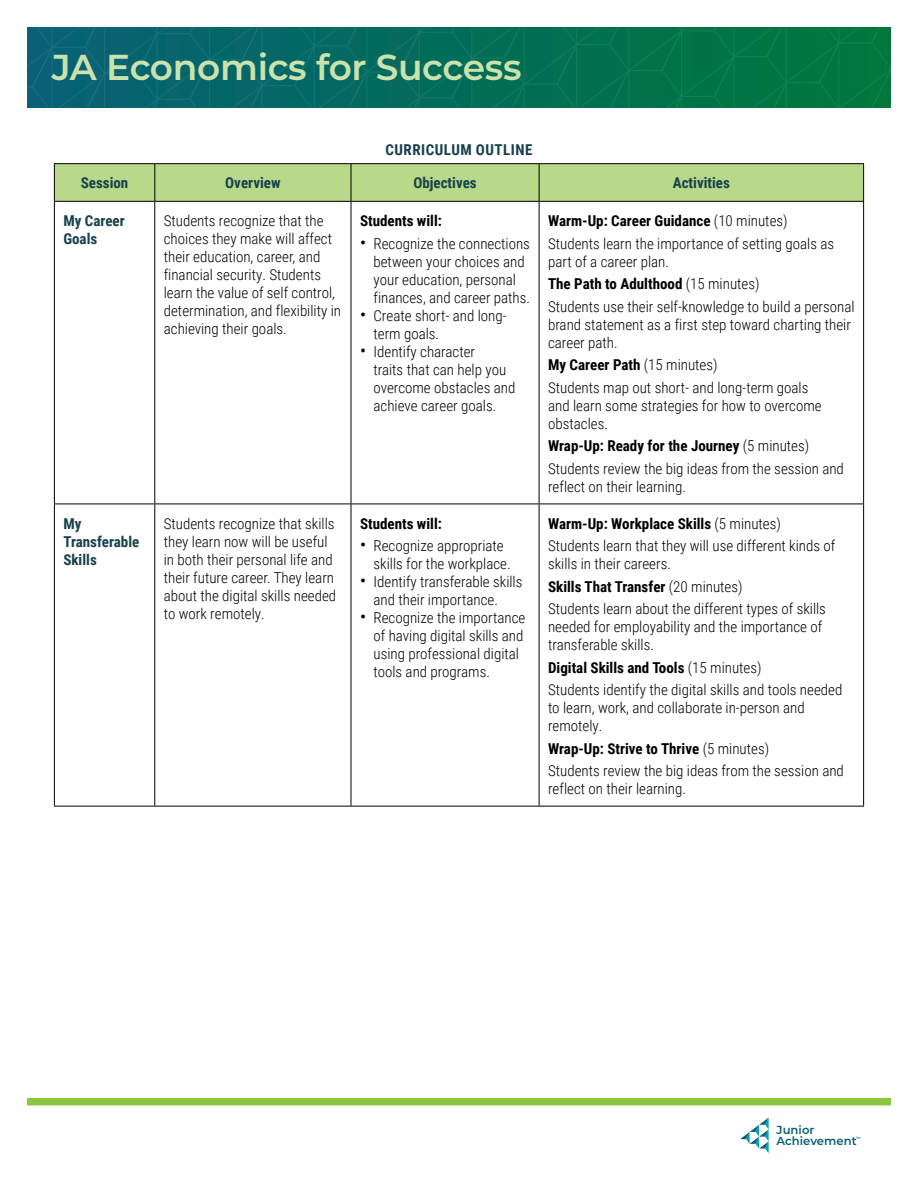
<style>
.page{position:relative;width:918px;height:1188px;background:#fff}
.page>*{position:absolute;margin:0;border:0;box-sizing:border-box;transform-origin:0 0}
.H2_smaller{font:600 36px "Montserrat";letter-spacing:-.01em;color:#cae2ad}
.table_body{font:300 15px/18px "Roboto Condensed";color:#000}
.table_body-2{font:700 15px "Roboto Condensed";color:#000}
.table_col_head{font:700 15px "Roboto Condensed";color:#18404d}
.table_col_head_fl_left{font:700 15px/18px "Roboto Condensed";color:#18404d}
.table_title{font:700 15px "Roboto Condensed";letter-spacing:.035em;color:#18404d}
.t1{font:600 11.7px/11.7px "Montserrat";color:#085f77}
.t2{font:600 4.5px "Montserrat";color:#085f77}
.s1{font-weight:300}
.s2{font-weight:400;font-size:18px}
</style>
<div class="page">
<svg style="left:740px;top:1118px;width:29px;height:35px"></svg>
<svg style="left:27px;top:27px;width:864px;height:81px"></svg>
<div style="left:27px;top:1098px;width:864px;height:8px;background:#8cc63e"></div>
<div style="left:55px;top:164px;width:808px;height:37px;background:#b8d989"></div>
<hr style="left:351px;top:806px;width:188px;height:1px;background:#000">
<hr style="left:539px;top:806px;width:325px;height:1px;background:#000">
<hr style="left:155px;top:806px;width:196px;height:1px;background:#000">
<hr style="left:54px;top:202px;width:1px;height:302px;background:#000">
<hr style="left:154px;top:202px;width:1px;height:302px;background:#000">
<hr style="left:54px;top:504px;width:1px;height:302px;background:#000">
<hr style="left:154px;top:504px;width:1px;height:302px;background:#000">
<hr style="left:54px;top:806px;width:101px;height:1px;background:#000">
<hr style="left:351px;top:202px;width:1px;height:302px;background:#000">
<hr style="left:539px;top:202px;width:1px;height:302px;background:#000">
<hr style="left:863px;top:202px;width:1px;height:302px;background:#000">
<hr style="left:351px;top:504px;width:1px;height:302px;background:#000">
<hr style="left:539px;top:504px;width:1px;height:302px;background:#000">
<hr style="left:863px;top:504px;width:1px;height:302px;background:#000">
<hr style="left:54px;top:504px;width:101px;height:1px;background:#000">
<hr style="left:155px;top:504px;width:196px;height:1px;background:#000">
<hr style="left:351px;top:504px;width:188px;height:1px;background:#000">
<hr style="left:539px;top:504px;width:325px;height:1px;background:#000">
<hr style="left:54px;top:201px;width:101px;height:1px;background:#000">
<hr style="left:155px;top:201px;width:196px;height:1px;background:#000">
<hr style="left:351px;top:201px;width:188px;height:1px;background:#000">
<hr style="left:539px;top:201px;width:325px;height:1px;background:#000">
<hr style="left:54px;top:163px;width:101px;height:1px;background:#000">
<hr style="left:155px;top:163px;width:196px;height:1px;background:#000">
<hr style="left:351px;top:163px;width:188px;height:1px;background:#000">
<hr style="left:539px;top:163px;width:325px;height:1px;background:#000">
<hr style="left:54px;top:164px;width:1px;height:37px;background:#000">
<hr style="left:154px;top:164px;width:1px;height:37px;background:#000">
<hr style="left:351px;top:164px;width:1px;height:37px;background:#000">
<hr style="left:539px;top:164px;width:1px;height:37px;background:#000">
<hr style="left:863px;top:164px;width:1px;height:37px;background:#000">
<h2 class="H2_smaller" style="left:52px;top:42px;width:471px">JA Economics for Success</h2>
<p class="table_title" style="left:385px;top:139px;width:149px">CURRICULUM OUTLINE</p>
<p class="table_col_head" style="left:81px;top:172px;width:49px">Session</p>
<p class="table_col_head" style="left:225px;top:172px;width:57px">Overview</p>
<p class="table_col_head" style="left:413px;top:172px;width:65px">Objectives</p>
<p class="table_col_head" style="left:673px;top:172px;width:59px">Activities</p>
<p class="table_col_head_fl_left" style="left:63px;top:212px;width:63px">My Career<br>Goals</p>
<p class="table_body" style="left:164px;top:212px;width:179px">Students recognize that the choices they make will affect their education, career, and financial security. Students learn the value of self control, determination, and flexibility in achieving their goals.</p>
<p class="table_body-2" style="left:360px;top:211px;width:83px">Students will:</p>
<p class="table_body-2" style="left:548px;top:211px;width:241px">Warm-Up: Career Guidance <span class="s1">(10 minutes)</span></p>
<p class="table_body" style="left:548px;top:234px;width:288px">Students learn the importance of setting goals as part of a career plan.</p>
<p class="table_body-2" style="left:548px;top:274px;width:213px">The Path to Adulthood <span class="s1">(15 minutes)</span></p>
<p class="table_body" style="left:548px;top:297px;width:308px">Students use their self-knowledge to build a personal brand statement as a first step toward charting their career path.</p>
<p class="table_body-2" style="left:548px;top:355px;width:171px">My Career Path <span class="s1">(15 minutes)</span></p>
<p class="table_body" style="left:548px;top:378px;width:275px">Students map out short- and long-term goals and learn some strategies for how to overcome obstacles.</p>
<p class="table_body-2" style="left:548px;top:436px;width:263px">Wrap-Up: Ready for the Journey <span class="s1">(5 minutes)</span></p>
<p class="table_body" style="left:548px;top:459px;width:297px">Students review the big ideas from the session and reflect on their learning.</p>
<p class="table_body" style="left:374px;top:234px;width:158px;text-indent:-14px"><span class="s2">•</span> Recognize the connections between your choices and your education, personal finances, and career paths.</p>
<p class="table_body" style="left:374px;top:306px;width:135px;text-indent:-14px"><span class="s2">•</span> Create short- and long&shy;term goals.</p>
<p class="table_body" style="left:374px;top:342px;width:143px;text-indent:-14px"><span class="s2">•</span> Identify character<br>traits that can help you overcome obstacles and achieve career goals.</p>
<p class="table_col_head_fl_left" style="left:63px;top:514px;width:77px">My<br>Transferable<br>Skills</p>
<p class="table_body" style="left:164px;top:514px;width:174px">Students recognize that skills they learn now will be useful in both their personal life and their future career. They learn about the digital skills needed to work remotely.</p>
<p class="table_body-2" style="left:360px;top:513px;width:83px">Students will:</p>
<p class="table_body" style="left:374px;top:536px;width:139px;text-indent:-14px"><span class="s2">•</span> Recognize appropriate skills for the workplace.</p>
<p class="table_body" style="left:374px;top:572px;width:150px;text-indent:-14px"><span class="s2">•</span> Identify transferable skills and their importance.</p>
<p class="table_body" style="left:374px;top:608px;width:153px;text-indent:-14px"><span class="s2">•</span> Recognize the importance of having digital skills and using professional digital tools and programs.</p>
<p class="table_body-2" style="left:548px;top:513px;width:234px">Warm-Up: Workplace Skills <span class="s1">(5 minutes)</span></p>
<p class="table_body" style="left:548px;top:536px;width:289px">Students learn that they will use different kinds of skills in their careers.</p>
<p class="table_body-2" style="left:548px;top:576px;width:196px">Skills That Transfer <span class="s1">(20 minutes)</span></p>
<p class="table_body" style="left:548px;top:599px;width:279px">Students learn about the different types of skills needed for employability and the importance of transferable skills.</p>
<p class="table_body-2" style="left:548px;top:657px;width:215px">Digital Skills and Tools <span class="s1">(15 minutes)</span></p>
<p class="table_body" style="left:548px;top:680px;width:296px">Students identify the digital skills and tools needed to learn, work, and collaborate in-person and remotely.</p>
<p class="table_body-2" style="left:548px;top:738px;width:223px">Wrap-Up: Strive to Thrive <span class="s1">(5 minutes)</span></p>
<p class="table_body" style="left:548px;top:761px;width:297px">Students review the big ideas from the session and reflect on their learning.</p>
<p class="t1" style="left:777px;top:1123px;width:82px">Junior<br>Achievement</p>
<p class="t2" style="left:856px;top:1135px;width:6px">™</p>
</div>
